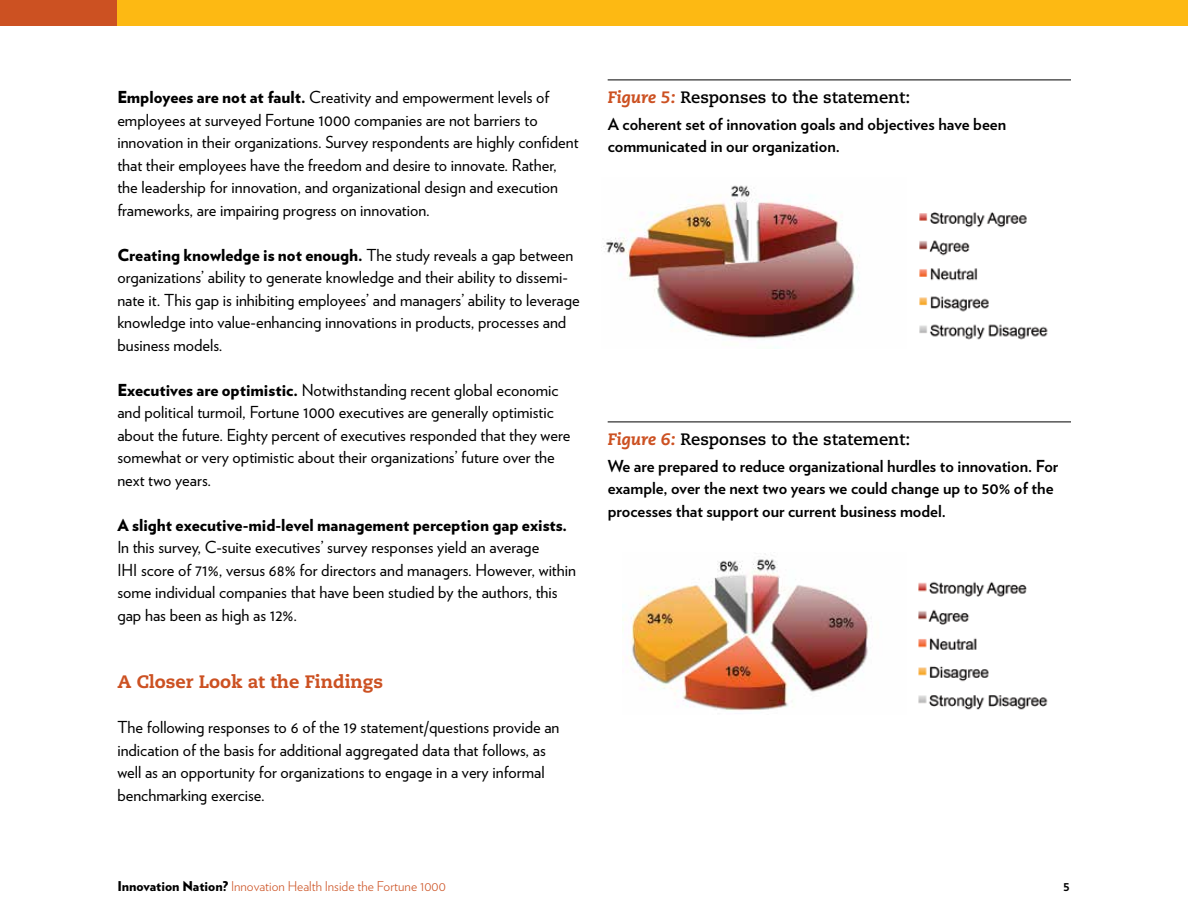
<style>
.page{position:relative;width:1188px;height:918px;background:#fff}
.page>*{position:absolute;margin:0;border:0;box-sizing:border-box;transform-origin:0 0}
.t1{font:800 18px "Caecilia LT";color:#cc5122}
.t2{font:16.5px/22.5px "Verlag";color:#000}
.t3{font:700 16.5px/22.5px "Verlag";color:#000}
.t4{font:700 16.5px "Caecilia LT";color:#000}
.t5{font:900 16.5px "Verlag";color:#000}
.t6{font:300 13.5px "Verlag";color:#cc5122}
.t7{font:700 13.5px "Verlag";color:#000}
.s1{font-weight:900}
.s2{font-weight:800;font-style:italic;color:#cc5122}
.s3{font-weight:900;color:#000}
</style>
<div class="page">
<div style="left:0;top:0;width:1188px;height:26px;background:#fdb913"></div>
<div style="left:0;top:0;width:117px;height:26px;background:#cc5122"></div>
<hr style="left:608px;top:80px;width:463px;height:1px;background:#000">
<hr style="left:608px;top:422px;width:463px;height:1px;background:#000">
<img style="left:601px;top:185px;width:258px;height:164px">
<img style="left:919px;top:212px;width:129px;height:128px">
<img style="left:622px;top:553px;width:247px;height:158px">
<img style="left:918px;top:581px;width:130px;height:129px">
<p class="t2" style="left:117px;top:85px;width:463px"><span class="s1">Employees are not at fault.</span> Creativity and empowerment levels of employees at surveyed Fortune 1000 companies are not barriers to innovation in their organizations. Survey respondents are highly confident that their employees have the freedom and desire to innovate. Rather, the leadership for innovation, and organizational design and execution frameworks, are impairing progress on innovation.</p>
<p class="t2" style="left:117px;top:243px;width:464px"><span class="s1">Creating knowledge is not enough.</span> The study reveals a gap between organizations’ ability to generate knowledge and their ability to dissemi&shy;nate it. This gap is inhibiting employees’ and managers’ ability to leverage knowledge into value-enhancing innovations in products, processes and business models.</p>
<p class="t2" style="left:117px;top:378px;width:455px"><span class="s1">Executives are optimistic.</span> Notwithstanding recent global economic and political turmoil, Fortune 1000 executives are generally optimistic about the future. Eighty percent of executives responded that they were somewhat or very optimistic about their organizations’ future over the next two years.</p>
<p class="t5" style="left:117px;top:511px;width:451px">A slight executive-mid-level management perception gap exists.</p>
<p class="t2" style="left:117px;top:535px;width:460px">In this survey, C-suite executives’ survey responses yield an average<br>IHI score of 71%, versus 68% for directors and managers. However, within some individual companies that have been studied by the authors, this gap has been as high as 12%.</p>
<p class="t1" style="left:117px;top:671px;width:267px">A Closer Look at the Findings</p>
<p class="t2" style="left:117px;top:715px;width:444px">The following responses to 6 of the 19 statement/questions provide an indication of the basis for additional aggregated data that follows, as well as an opportunity for organizations to engage in a very informal benchmarking exercise.</p>
<p class="t4" style="left:608px;top:87px;width:304px"><span class="s2">Figure 5:</span> Responses to the statement:</p>
<p class="t3" style="left:608px;top:112px;width:400px">A coherent set of innovation goals and objectives have been communicated in our organization.</p>
<p class="t4" style="left:608px;top:429px;width:304px"><span class="s2">Figure 6:</span> Responses to the statement:</p>
<p class="t3" style="left:608px;top:454px;width:452px">We are prepared to reduce organizational hurdles to innovation. For example, over the next two years we could change up to 50% of the processes that support our current business model.</p>
<p class="t6" style="left:117px;top:876px;width:330px"><span class="s3">Innovation Nation?</span> Innovation Health Inside the Fortune 1000</p>
<p class="t7" style="left:1063px;top:875px;width:8px">5</p>
</div>
